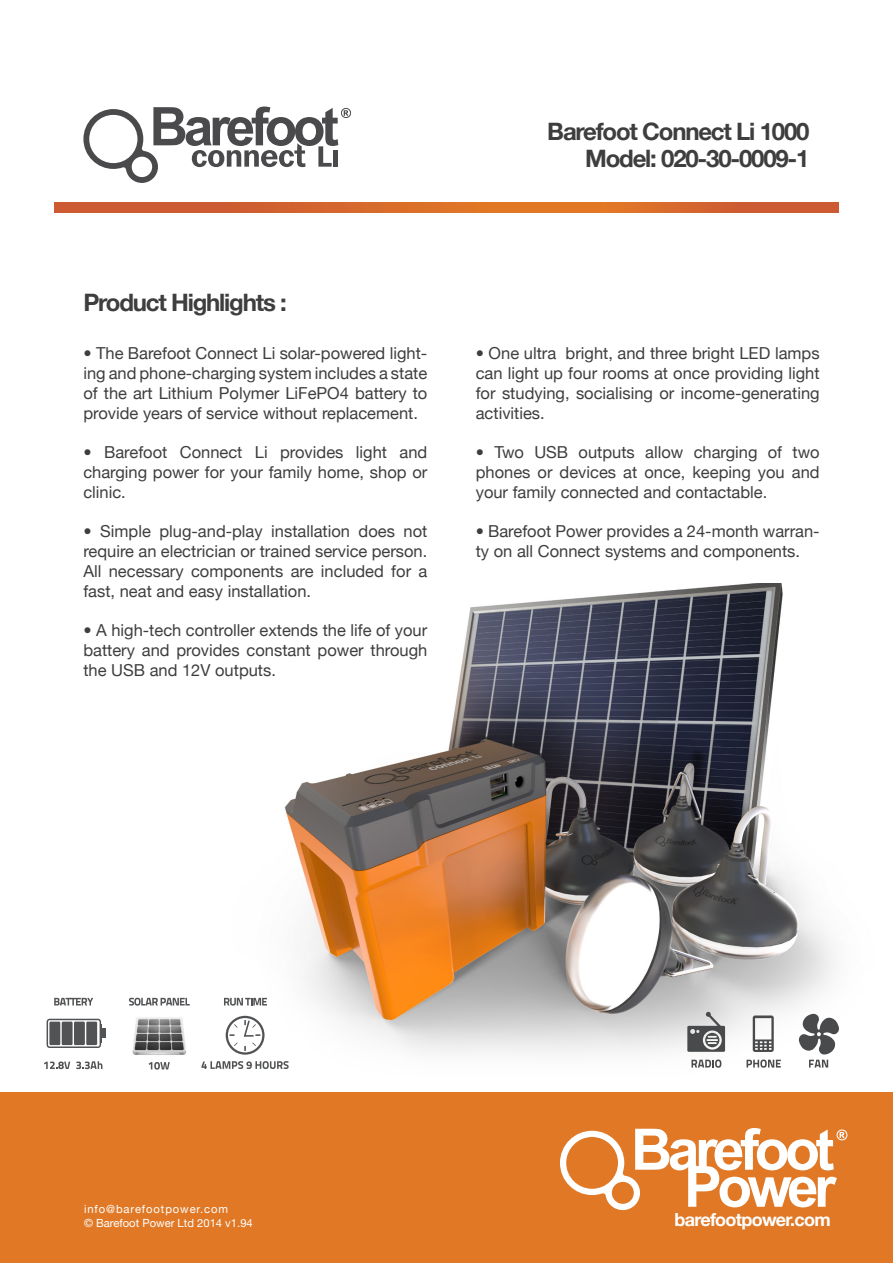
<style>
.page{position:relative;width:893px;height:1263px;background:#fff}
.page>*{position:absolute;margin:0;border:0;box-sizing:border-box;transform-origin:0 0}
.t1{font:700 24px/27px "Helvetica Neue";letter-spacing:-.05em;color:#3e3e3f;text-align:right}
.t2{font:700 18px "Helvetica Neue";letter-spacing:-.04em;color:#fff}
.t3{font:16.5px/19.8px "Helvetica Neue";color:#3e3e3f;text-align:justify}
.t4{font:11.25px/13.5px "Helvetica Neue";color:#fff}
</style>
<div class="page">
<div style="left:0;top:1093px;width:892px;height:170px;background:#e07825"></div>
<svg style="left:560px;top:1128px;width:288px;height:83px"></svg>
<img style="left:232px;top:583px;width:603px;height:485px">
<svg style="left:54px;top:203px;width:785px;height:9px;background:#d4662d"></svg>
<svg style="left:753px;top:1015px;width:21px;height:37px"></svg>
<svg style="left:691px;top:1059px;width:30px;height:9px"></svg>
<svg style="left:687px;top:1012px;width:38px;height:40px;background:#8f9090"></svg>
<svg style="left:746px;top:1059px;width:35px;height:9px"></svg>
<svg style="left:809px;top:1060px;width:19px;height:7px"></svg>
<svg style="left:798px;top:1014px;width:41px;height:40px"></svg>
<svg style="left:83px;top:107px;width:268px;height:76px"></svg>
<svg style="left:47px;top:1019px;width:58px;height:29px;background:#7b7c7e"></svg>
<svg style="left:54px;top:998px;width:39px;height:7px"></svg>
<svg style="left:44px;top:1061px;width:26px;height:8px"></svg>
<svg style="left:76px;top:1061px;width:26px;height:8px"></svg>
<img style="left:132px;top:1017px;width:54px;height:38px">
<svg style="left:129px;top:998px;width:61px;height:7px"></svg>
<svg style="left:149px;top:1062px;width:21px;height:7px"></svg>
<svg style="left:226px;top:1016px;width:39px;height:39px"></svg>
<svg style="left:224px;top:998px;width:43px;height:7px"></svg>
<svg style="left:201px;top:1061px;width:88px;height:8px"></svg>
<h1 class="t1" style="left:547px;top:118px;width:264px">Barefoot Connect Li 1000<br>Model: 020-30-0009-1</h1>
<h1 class="t1" style="left:83px;top:289px;width:205px">Product Highlights :</h1>
<p class="t3" style="left:83px;top:343px;width:345px">• The Barefoot Connect Li solar-powered light&shy;ing and phone-charging system includes a state of the art Lithium Polymer LiFePO4 battery to provide years of service without replacement.</p>
<p class="t3" style="left:83px;top:442px;width:345px">• Barefoot Connect Li provides light and charging power for your family home, shop or clinic.</p>
<p class="t3" style="left:83px;top:521px;width:345px">• Simple plug-and-play installation does not require an electrician or trained service person.<br>All necessary components are included for a fast, neat and easy installation.</p>
<p class="t3" style="left:83px;top:620px;width:345px">• A high-tech controller extends the life of your battery and provides constant power through the USB and 12V outputs.</p>
<p class="t3" style="left:476px;top:343px;width:345px">• One ultra bright, and three bright LED lamps can light up four rooms at once providing light for studying, socialising or income-generating activities.</p>
<p class="t3" style="left:476px;top:442px;width:345px">• Two USB outputs allow charging of two phones or devices at once, keeping you and your family connected and contactable.</p>
<p class="t3" style="left:476px;top:521px;width:345px">• Barefoot Power provides a 24-month warran&shy;ty on all Connect systems and components.</p>
<p class="t4" style="left:84px;top:1202px;width:170px">info@barefootpower.com<br>© Barefoot Power Ltd 2014 v1.94</p>
<p class="t2" style="left:675px;top:1209px;width:158px">barefootpower.com</p>
</div>
